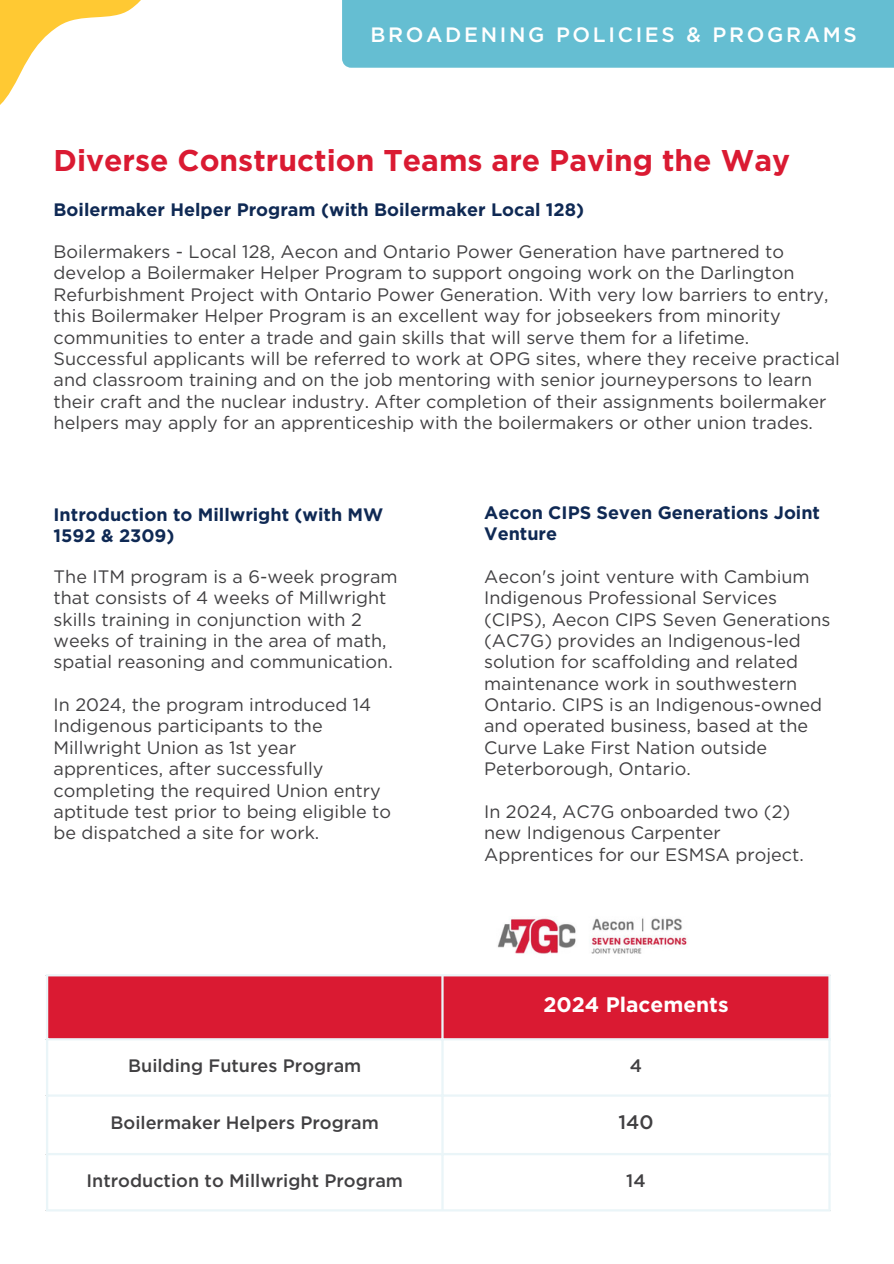
<style>
.page{position:relative;width:894px;height:1264px;background:#fff}
.page>*{position:absolute;margin:0;border:0;box-sizing:border-box;transform-origin:0 0}
.t1{font:700 30px "Gotham";color:#da1a32}
.t2{font:700 21px "Gotham";color:#fff}
.t3{font:500 20.85px "Gotham";letter-spacing:.13em;color:#fff}
.t4{font:500 19.5px "Gotham";color:#414042}
.t5{font:18px/21.3px "Gotham";color:#414042}
.t6{font:700 18px/21.3px "Gotham";color:#0f2954}
.t7{font:500 18px "Gotham";color:#414042}
</style>
<div class="page">
<div style="left:342px;top:0;width:551px;height:68px;background:#65bed2"></div>
<svg style="left:0;top:0;width:141px;height:105px"></svg>
<div style="left:48px;top:976px;width:780px;height:62px;background:#da1a32"></div>
<hr style="left:46px;top:976px;width:2px;height:233px;background:#eaf5f8">
<hr style="left:441px;top:976px;width:2px;height:233px;background:#eaf5f8">
<hr style="left:828px;top:976px;width:2px;height:233px;background:#eaf5f8">
<hr style="left:46px;top:974px;width:784px;height:2px;background:#eaf5f8">
<hr style="left:46px;top:1038px;width:784px;height:2px;background:#eaf5f8">
<hr style="left:46px;top:1094px;width:784px;height:2px;background:#eaf5f8">
<hr style="left:46px;top:1152px;width:784px;height:3px;background:#eaf5f8">
<hr style="left:46px;top:1209px;width:784px;height:2px;background:#eaf5f8">
<img style="left:497px;top:918px;width:190px;height:36px">
<p class="t3" style="left:370px;top:25px;width:488px">BROADENING POLICIES &amp; PROGRAMS</p>
<p class="t1" style="left:54px;top:147px;width:737px">Diverse Construction Teams are Paving the Way</p>
<p class="t6" style="left:54px;top:199px;width:532px">Boilermaker Helper Program (with Boilermaker Local 128)</p>
<p class="t5" style="left:54px;top:242px;width:787px">Boilermakers - Local 128, Aecon and Ontario Power Generation have partnered to develop a Boilermaker Helper Program to support ongoing work on the Darlington Refurbishment Project with Ontario Power Generation. With very low barriers to entry, this Boilermaker Helper Program is an excellent way for jobseekers from minority communities to enter a trade and gain skills that will serve them for a lifetime.<br>Successful applicants will be referred to work at OPG sites, where they receive practical and classroom training and on the job mentoring with senior journeypersons to learn their craft and the nuclear industry. After completion of their assignments boilermaker helpers may apply for an apprenticeship with the boilermakers or other union trades.</p>
<p class="t6" style="left:54px;top:504px;width:331px">Introduction to Millwright (with MW<br>1592 &amp; 2309)</p>
<p class="t5" style="left:54px;top:566px;width:345px">The ITM program is a 6-week program that consists of 4 weeks of Millwright skills training in conjunction with 2 weeks of training in the area of math, spatial reasoning and communication.</p>
<p class="t5" style="left:54px;top:695px;width:339px">In 2024, the program introduced 14<br>Indigenous participants to the Millwright Union as 1st year apprentices, after successfully completing the required Union entry aptitude test prior to being eligible to be dispatched a site for work.</p>
<p class="t6" style="left:484px;top:503px;width:337px">Aecon CIPS Seven Generations Joint<br>Venture</p>
<p class="t5" style="left:484px;top:566px;width:348px">Aecon's joint venture with Cambium Indigenous Professional Services (CIPS), Aecon CIPS Seven Generations (AC7G) provides an Indigenous-led solution for scaffolding and related maintenance work in southwestern Ontario. CIPS is an Indigenous-owned and operated business, based at the Curve Lake First Nation outside Peterborough, Ontario.</p>
<p class="t5" style="left:484px;top:802px;width:321px">In 2024, AC7G onboarded two (2) new Indigenous Carpenter<br>Apprentices for our ESMSA project.</p>
<p class="t2" style="left:543px;top:995px;width:186px">2024 Placements</p>
<h2 class="t7" style="left:128px;top:1057px;width:235px">Building Futures Program</h2>
<h1 class="t7" style="left:629px;top:1057px;width:14px">4</h1>
<p class="t7" style="left:110px;top:1114px;width:270px">Boilermaker Helpers Program</p>
<p class="t4" style="left:618px;top:1113px;width:37px">140</p>
<h3 class="t7" style="left:86px;top:1172px;width:318px">Introduction to Millwright Program</h3>
<p class="t7" style="left:626px;top:1172px;width:21px">14</p>
</div>
